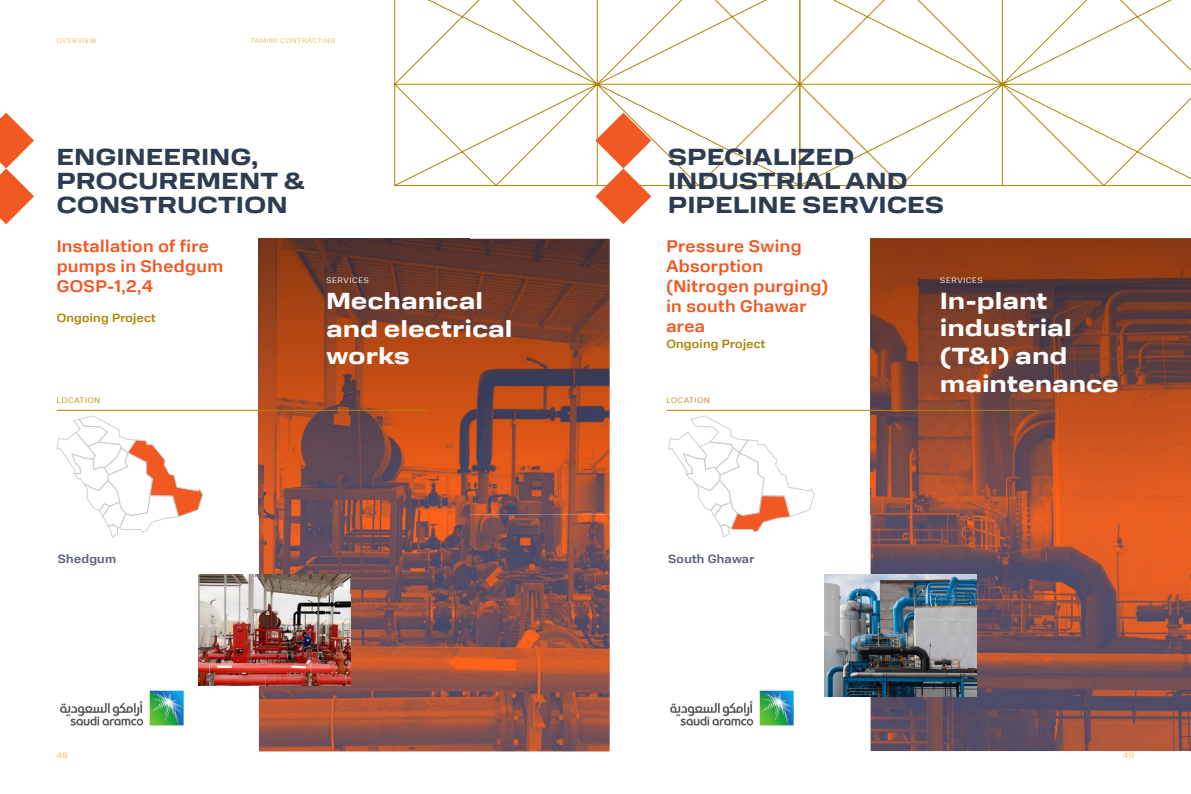
<style>
.page{position:relative;width:1191px;height:794px;background:#fff}
.page>*{position:absolute;margin:0;border:0;box-sizing:border-box;transform-origin:0 0}
.t1{font:700 23px/24px "Normalidad Wide";letter-spacing:.025em;color:#2d3c50}
.t2{font:700 23px/27.6px "Normalidad Wide";letter-spacing:.025em;color:#fff}
.t3{font:500 17px/20px "Normalidad Text";letter-spacing:.025em;color:#f15822}
.t4{font:500 12px "Normalidad Text";letter-spacing:.025em;color:#ad8505}
.t5{font:500 12px "Normalidad Text";letter-spacing:.025em;color:#596071}
.t6{font:300 8px "Normalidad Text";letter-spacing:.1em;color:#ad8505}
.t7{font:300 8px "Normalidad Text";letter-spacing:.1em;color:#fff}
.t8{font:300 8px "Normalidad Text";color:#edb840}
.t9{font:300 7px "Normalidad Text";letter-spacing:.1em;color:#edb840}
</style>
<div class="page">
<img style="left:259px;top:514px;width:350px;height:237px">
<img style="left:259px;top:239px;width:350px;height:275px">
<img style="left:199px;top:574px;width:151px;height:111px">
<svg style="left:0;top:113px;width:34px;height:111px"></svg>
<hr style="left:57px;top:410px;width:371px;height:1px;background:#ad8505">
<img style="left:60px;top:690px;width:124px;height:36px">
<svg style="left:57px;top:416px;width:146px;height:121px"></svg>
<svg style="left:394px;top:0;width:405px;height:186px"></svg>
<svg style="left:799px;top:0;width:392px;height:186px"></svg>
<svg style="left:595px;top:113px;width:56px;height:111px"></svg>
<img style="left:870px;top:514px;width:321px;height:237px">
<img style="left:870px;top:239px;width:321px;height:275px">
<img style="left:824px;top:574px;width:152px;height:123px">
<hr style="left:666px;top:410px;width:372px;height:1px;background:#ad8505">
<img style="left:670px;top:690px;width:124px;height:36px">
<svg style="left:668px;top:416px;width:146px;height:121px"></svg>
<p class="t9" style="left:57px;top:35px;width:41px">OVERVIEW</p>
<p class="t9" style="left:251px;top:35px;width:86px">TAMIMI CONTRACTING</p>
<h1 class="t1" style="left:57px;top:144px;width:249px">ENGINEERING,<br>PROCUREMENT &amp;<br>CONSTRUCTION</h1>
<p class="t3" style="left:57px;top:235px;width:168px">Installation of fire pumps in Shedgum<br>GOSP-1,2,4</p>
<p class="t4" style="left:57px;top:309px;width:101px">Ongoing Project</p>
<p class="t6" style="left:57px;top:395px;width:45px">LOCATION</p>
<p class="t7" style="left:326px;top:275px;width:44px">SERVICES</p>
<h1 class="t2" style="left:326px;top:286px;width:187px">Mechanical and electrical works</h1>
<p class="t5" style="left:58px;top:550px;width:60px">Shedgum</p>
<p class="t8" style="left:57px;top:749px;width:13px">48</p>
<h1 class="t1" style="left:668px;top:144px;width:277px">SPECIALIZED<br>INDUSTRIAL AND<br>PIPELINE SERVICES</h1>
<p class="t3" style="left:666px;top:235px;width:163px">Pressure Swing<br>Absorption (Nitrogen purging( in south Ghawar area</p>
<p class="t7" style="left:940px;top:275px;width:44px">SERVICES</p>
<h1 class="t2" style="left:940px;top:286px;width:180px">In-plant industrial<br>T( &amp;I) and maintenance</h1>
<p class="t4" style="left:666px;top:335px;width:101px">Ongoing Project</p>
<p class="t6" style="left:666px;top:395px;width:45px">LOCATION</p>
<p class="t5" style="left:668px;top:550px;width:88px">South Ghawar</p>
<p class="t8" style="left:1123px;top:749px;width:13px">49</p>
</div>
